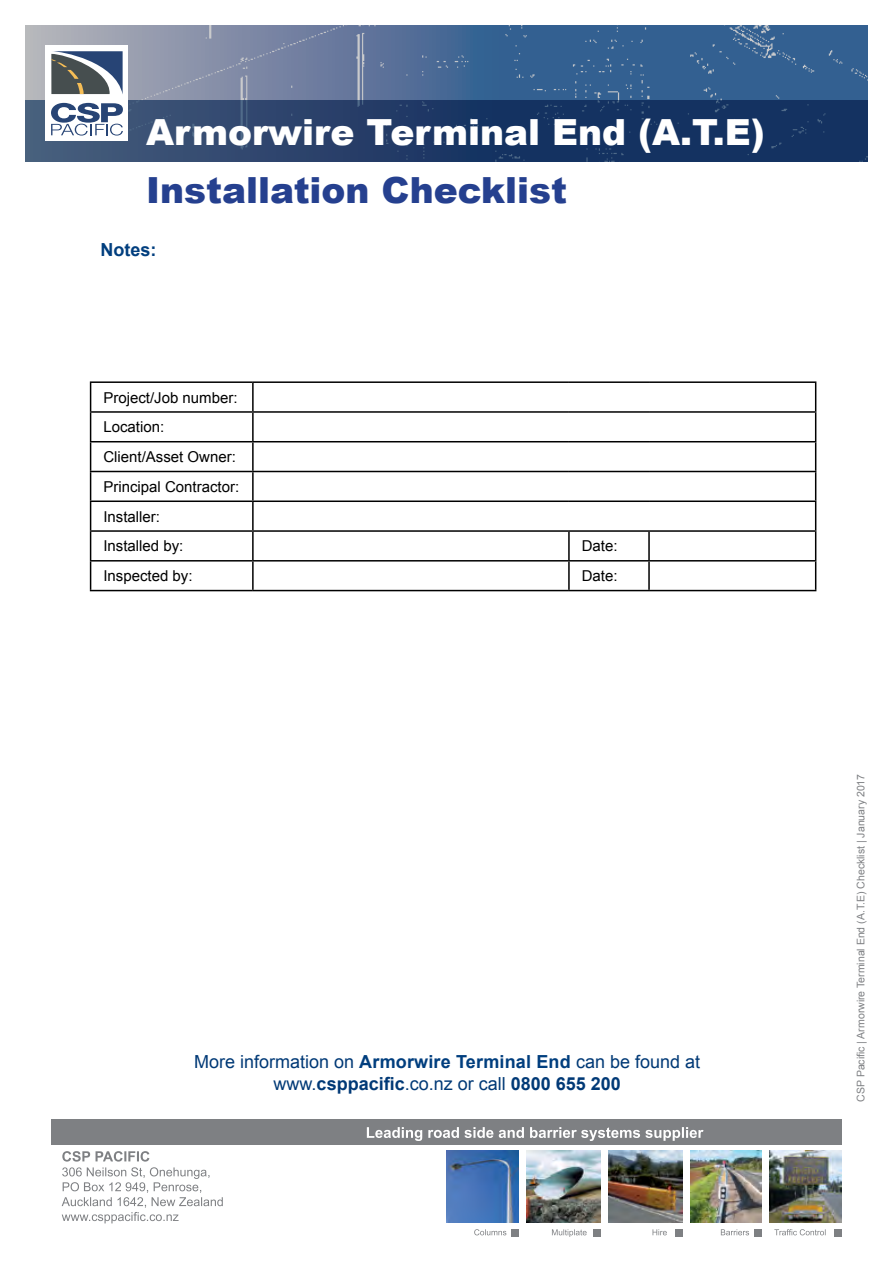
<style>
.page{position:relative;width:893px;height:1263px;background:#fff}
.page>*{position:absolute;margin:0;border:0;box-sizing:border-box;transform-origin:0 0}
.t1{font:900 36px "Arial";color:#fff}
.t2{font:900 36px "Arial";color:#25408f}
.t3{font:18px/21.6px "Arial";color:#003976;text-align:center}
.t4{font:700 18px "Arial";color:#003e7e}
.t5{font:15px/29.7px "Arial";color:#000}
.t6{font:10.5px "Arial";color:#7e8083}
.s1{font-weight:700;color:#003e7e}
.s2{font-weight:700}
</style>
<div class="page">
<svg style="left:26px;top:26px;width:103px;height:74px;background:#b0b3ba"></svg>
<img style="left:396px;top:26px;width:242px;height:74px">
<img style="left:129px;top:26px;width:267px;height:74px">
<div style="left:638px;top:26px;width:229px;height:74px;background:#336091"></div>
<div style="left:26px;top:100px;width:841px;height:61px;background:linear-gradient(to right,#405577,#08275a)"></div>
<div style="left:46px;top:46px;width:82px;height:95px;background:#fff"></div>
<svg style="left:51px;top:103px;width:72px;height:33px"></svg>
<svg style="left:51px;top:51px;width:72px;height:43px;background:#636d77"></svg>
<div style="left:51px;top:1119px;width:791px;height:26px;background:#7e8083"></div>
<img style="left:447px;top:1150px;width:72px;height:72px">
<img style="left:527px;top:1150px;width:73px;height:72px">
<img style="left:770px;top:1150px;width:72px;height:72px">
<img style="left:690px;top:1150px;width:72px;height:72px">
<img style="left:609px;top:1150px;width:74px;height:72px">
<svg style="left:62px;top:1167px;width:161px;height:56px"></svg>
<svg style="left:62px;top:1151px;width:87px;height:10px"></svg>
<svg style="left:474px;top:1229px;width:32px;height:6px"></svg>
<div style="left:511px;top:1229px;width:8px;height:8px;background:#7e8083"></div>
<svg style="left:552px;top:1229px;width:35px;height:8px"></svg>
<div style="left:593px;top:1229px;width:7px;height:8px;background:#7e8083"></div>
<svg style="left:653px;top:1229px;width:14px;height:6px"></svg>
<div style="left:675px;top:1229px;width:8px;height:8px;background:#7e8083"></div>
<svg style="left:721px;top:1229px;width:28px;height:6px"></svg>
<div style="left:754px;top:1229px;width:8px;height:8px;background:#7e8083"></div>
<svg style="left:774px;top:1229px;width:52px;height:6px"></svg>
<div style="left:834px;top:1229px;width:8px;height:8px;background:#7e8083"></div>
<svg style="left:367px;top:1127px;width:336px;height:14px"></svg>
<hr style="left:90px;top:381px;width:163px;height:2px;background:#000">
<hr style="left:253px;top:381px;width:316px;height:2px;background:#000">
<hr style="left:252px;top:383px;width:2px;height:28px;background:#000">
<hr style="left:569px;top:381px;width:80px;height:2px;background:#000">
<hr style="left:649px;top:381px;width:167px;height:2px;background:#000">
<hr style="left:90px;top:411px;width:163px;height:2px;background:#000">
<hr style="left:253px;top:411px;width:316px;height:2px;background:#000">
<hr style="left:252px;top:413px;width:2px;height:28px;background:#000">
<hr style="left:569px;top:411px;width:80px;height:2px;background:#000">
<hr style="left:649px;top:411px;width:167px;height:2px;background:#000">
<hr style="left:90px;top:441px;width:163px;height:1px;background:#000">
<hr style="left:253px;top:441px;width:316px;height:1px;background:#000">
<hr style="left:252px;top:442px;width:2px;height:29px;background:#000">
<hr style="left:569px;top:441px;width:80px;height:1px;background:#000">
<hr style="left:649px;top:441px;width:167px;height:1px;background:#000">
<hr style="left:90px;top:471px;width:163px;height:1px;background:#000">
<hr style="left:253px;top:471px;width:316px;height:1px;background:#000">
<hr style="left:252px;top:472px;width:2px;height:28px;background:#000">
<hr style="left:569px;top:471px;width:80px;height:1px;background:#000">
<hr style="left:649px;top:471px;width:167px;height:1px;background:#000">
<hr style="left:90px;top:500px;width:163px;height:2px;background:#000">
<hr style="left:253px;top:500px;width:316px;height:2px;background:#000">
<hr style="left:252px;top:502px;width:2px;height:28px;background:#000">
<hr style="left:569px;top:500px;width:80px;height:2px;background:#000">
<hr style="left:649px;top:500px;width:167px;height:2px;background:#000">
<hr style="left:90px;top:530px;width:163px;height:2px;background:#000">
<hr style="left:253px;top:530px;width:316px;height:2px;background:#000">
<hr style="left:252px;top:532px;width:2px;height:28px;background:#000">
<hr style="left:569px;top:530px;width:80px;height:2px;background:#000">
<hr style="left:568px;top:532px;width:2px;height:28px;background:#000">
<hr style="left:649px;top:530px;width:167px;height:2px;background:#000">
<hr style="left:648px;top:532px;width:2px;height:28px;background:#000">
<hr style="left:90px;top:560px;width:163px;height:1px;background:#000">
<svg style="left:90px;top:383px;width:1px;height:207px"></svg>
<hr style="left:253px;top:560px;width:316px;height:1px;background:#000">
<hr style="left:252px;top:561px;width:2px;height:29px;background:#000">
<hr style="left:569px;top:560px;width:80px;height:1px;background:#000">
<hr style="left:568px;top:561px;width:2px;height:29px;background:#000">
<hr style="left:649px;top:560px;width:167px;height:1px;background:#000">
<hr style="left:648px;top:561px;width:2px;height:29px;background:#000">
<svg style="left:815px;top:383px;width:1px;height:207px"></svg>
<hr style="left:90px;top:590px;width:163px;height:1px;background:#000">
<hr style="left:253px;top:590px;width:316px;height:1px;background:#000">
<hr style="left:569px;top:590px;width:80px;height:1px;background:#000">
<hr style="left:649px;top:590px;width:167px;height:1px;background:#000">
<h1 class="t1" style="left:146px;top:106px;width:620px">Armorwire Terminal End (A.T.E)</h1>
<h1 class="t2" style="left:146px;top:164px;width:422px">Installation Checklist</h1>
<p class="t4" style="left:101px;top:237px;width:57px">Notes:</p>
<p class="t5" style="left:103px;top:383px;width:137px">Project/Job number:<br>Location:<br>Client/Asset Owner:<br>Principal Contractor:<br>Installer:<br>Installed by:</p>
<p class="t5" style="left:582px;top:531px;width:37px">Date:</p>
<p class="t5" style="left:103px;top:561px;width:91px">Inspected by:</p>
<p class="t5" style="left:582px;top:561px;width:37px">Date:</p>
<p class="t3" style="left:194px;top:1051px;width:508px">More information on <span class="s1">Armorwire Terminal End</span> can be found at www.<span class="s2">csppacific</span>.co.nz or call <span class="s2">0800 655 200</span></p>
<p class="t6" style="left:854px;top:1102px;width:329px;rotate:-90deg">CSP Pacific | Armorwire Terminal End (A.T.E) Checklist | January 2017</p>
</div>
